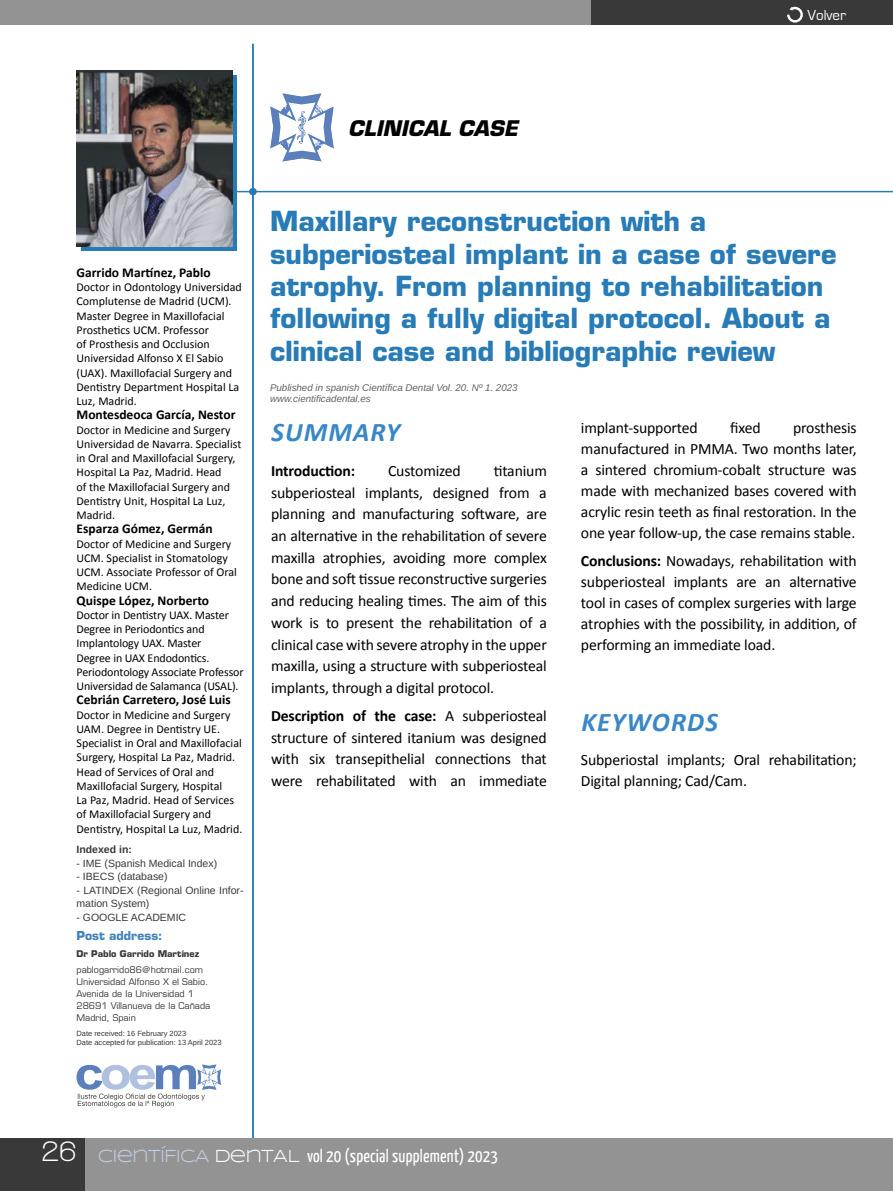
<style>
.page{position:relative;width:893px;height:1191px;background:#fff}
.page>*{position:absolute;margin:0;border:0;box-sizing:border-box;transform-origin:0 0}
.t1{font:700 27px/32.4px "Eurostile";color:#277bb7}
.t2{font:italic 700 27px "Calibri";letter-spacing:.04em;color:#3987c7}
.t3{font:italic 700 21px "Eurostile";color:#000}
.t4{font:18px "Yanone Kaffeesatz";letter-spacing:.01em;color:#fff}
.t5{font:15.75px/21.8px "Calibri";letter-spacing:-.01em;color:#000;text-align:justify}
.t6{font:700 15.75px "Calibri";letter-spacing:-.01em;color:#000}
.t7{font:15px "Eurostile";color:#fff}
.t8{font:700 13.5px "Calibri";color:#000}
.t9{font:12px/14.2px "Calibri";color:#000}
.t10{font:700 12px "Eurostile";color:#4383ba}
.t11{font:10.5px/13.5px "Arimo";color:#393939}
.t12{font:700 10.5px "Arimo";color:#393939}
.t13{font:italic 9.75px/11.7px "Arimo";color:#636363}
.t14{font:9px/12px "Eurostile";color:#393939}
.t15{font:700 9px "Eurostile";color:#393939}
.t16{font:7.5px/9px "Arimo";color:#393939}
.s1{font-weight:700}
.s2{font-family:"Walkway";font-weight:700;font-size:30px}
.s3{font-family:"Syncopate";color:#c0cee1}
.s4{font-family:"Syncopate"}
</style>
<div class="page">
<hr style="left:173px;top:191px;width:720px;height:1px;background:#277bb7">
<div style="left:81px;top:75px;width:156px;height:176px;background:linear-gradient(to right,#277bb7,#277bb7)"></div>
<div style="left:249px;top:188px;width:8px;height:7px;background:#277bb7;border-radius:50%"></div>
<svg style="left:270px;top:93px;width:64px;height:69px"></svg>
<svg style="left:77px;top:1064px;width:144px;height:43px"></svg>
<hr style="left:252px;top:44px;width:2px;height:1099px;background:#277bb7">
<div style="left:0;top:1138px;width:893px;height:53px;background:#939393"></div>
<div style="left:0;top:1138px;width:85px;height:53px;background:#393939"></div>
<div style="left:0;top:0;width:893px;height:25px;background:#939393"></div>
<div style="left:591px;top:0;width:302px;height:25px;background:#393939"></div>
<svg style="left:787px;top:7px;width:16px;height:16px"></svg>
<img style="left:77px;top:70px;width:155px;height:176px">
<p class="t7" style="left:807px;top:7px;width:40px">Volver</p>
<h2 class="t3" style="left:348px;top:115px;width:171px">CLINICAL CASE</h2>
<p class="t8" style="left:77px;top:264px;width:136px">Garrido Martínez, Pablo</p>
<p class="t9" style="left:77px;top:279px;width:167px">Doctor in Odontology Universidad<br>Complutense de Madrid (UCM).<br>Master Degree in Maxillofacial<br>Prosthetics UCM. Professor<br>of Prosthesis and Occlusion<br>Universidad Alfonso X El Sabio (UAX). Maxillofacial Surgery and<br>Dentistry Department Hospital La<br>Luz, Madrid.</p>
<p class="t8" style="left:77px;top:406px;width:161px">Montesdeoca García, Nestor</p>
<p class="t9" style="left:77px;top:422px;width:166px">Doctor in Medicine and Surgery<br>Universidad de Navarra. Specialist in Oral and Maxillofacial Surgery,<br>Hospital La Paz, Madrid. Head<br>of the Maxillofacial Surgery and<br>Dentistry Unit, Hospital La Luz,<br>Madrid.</p>
<p class="t8" style="left:77px;top:520px;width:138px">Esparza Gómez, Germán</p>
<p class="t9" style="left:77px;top:536px;width:162px">Doctor of Medicine and Surgery<br>UCM. Specialist in Stomatology<br>UCM. Associate Professor of Oral<br>Medicine UCM.</p>
<p class="t8" style="left:77px;top:592px;width:134px">Quispe López, Norberto</p>
<p class="t9" style="left:77px;top:607px;width:169px">Doctor in Dentistry UAX. Master<br>Degree in Periodontics and<br>Implantology UAX. Master<br>Degree in UAX Endodontics.<br>Periodontology Associate Professor<br>Universidad de Salamanca (USAL).</p>
<p class="t8" style="left:77px;top:691px;width:156px">Cebrián Carretero, José Luis</p>
<p class="t9" style="left:77px;top:707px;width:167px">Doctor in Medicine and Surgery<br>UAM. Degree in Dentistry UE.<br>Specialist in Oral and Maxillofacial<br>Surgery, Hospital La Paz, Madrid.<br>Head of Services of Oral and<br>Maxillofacial Surgery, Hospital<br>La Paz, Madrid. Head of Services of Maxillofacial Surgery and<br>Dentistry, Hospital La Luz, Madrid.</p>
<p class="t12" style="left:77px;top:842px;width:57px">Indexed in:</p>
<p class="t11" style="left:77px;top:856px;width:142px">- IME (Spanish Medical Index)</p>
<p class="t11" style="left:77px;top:870px;width:93px">- IBECS (database)</p>
<p class="t11" style="left:77px;top:883px;width:169px">- LATINDEX (Regional Online Infor&shy;mation System)</p>
<p class="t11" style="left:77px;top:910px;width:111px">- GOOGLE ACADEMIC</p>
<p class="t10" style="left:77px;top:928px;width:88px">Post address:</p>
<p class="t15" style="left:77px;top:947px;width:124px">Dr Pablo Garrido Martínez</p>
<p class="t14" style="left:77px;top:963px;width:135px">pablogarrido86@hotmail.com<br>Universidad Alfonso X el Sabio.<br>Avenida de la Universidad 1<br>28691 Villanueva de la Cañada<br>Madrid, Spain</p>
<p class="t16" style="left:77px;top:1029px;width:147px">Date received: 16 February 2023<br>Date accepted for publication: 13 April 2023</p>
<h1 class="t1" style="left:270px;top:205px;width:568px">Maxillary reconstruction with a subperiosteal implant in a case of severe atrophy. From planning to rehabilitation following a fully digital protocol. About a clinical case and bibliographic review</h1>
<p class="t13" style="left:270px;top:381px;width:249px">Published in spanish Científica Dental Vol. 20. Nº 1. 2023 www.cientificadental.es</p>
<h1 class="t2" style="left:272px;top:415px;width:130px">SUMMARY</h1>
<p class="t6" style="left:271px;top:461px;width:86px">Introduction:</p>
<p class="t5" style="left:388px;top:459px;width:74px">Customized</p>
<p class="t5" style="left:271px;top:459px;width:277px;text-indent:223px">titanium subperiosteal implants, designed from a planning and manufacturing software, are an alternative in the rehabilitation of severe maxilla atrophies, avoiding more complex bone and soft tissue reconstructive surgeries and reducing healing times. The aim of this work is to present the rehabilitation of a clinical case with severe atrophy in the upper maxilla, using a structure with subperiosteal implants, through a digital protocol.</p>
<p class="t5" style="left:271px;top:704px;width:277px"><span class="s1">Description of the case:</span> A subperiosteal structure of sintered itanium was designed with six transepithelial connections that were rehabilitated with an immediate</p>
<p class="t5" style="left:581px;top:416px;width:118px">implant-supported</p>
<p class="t5" style="left:730px;top:416px;width:32px">fixed</p>
<p class="t5" style="left:581px;top:416px;width:277px;line-height:21px;text-indent:212px">prosthesis manufactured in PMMA. Two months later, a sintered chromium-cobalt structure was made with mechanized bases covered with acrylic resin teeth as final restoration. In the one year follow-up, the case remains stable.</p>
<p class="t5" style="left:581px;top:549px;width:277px;line-height:21px"><span class="s1">Conclusions:</span> Nowadays, rehabilitation with subperiosteal implants are an alternative tool in cases of complex surgeries with large atrophies with the possibility, in addition, of performing an immediate load.</p>
<h1 class="t2" style="left:581px;top:705px;width:138px">KEYWORDS</h1>
<p class="t5" style="left:581px;top:748px;width:277px;line-height:21px">Subperiostal implants; Oral rehabilitation;<br>Digital planning; Cad/Cam.</p>
<p class="t4" style="left:41px;top:1144px;width:458px"><span class="s2">26</span> <span class="s3">CIENTÍFICA</span> <span class="s4">DENTAL</span> vol 20 (special supplement) 2023</p>
</div>
